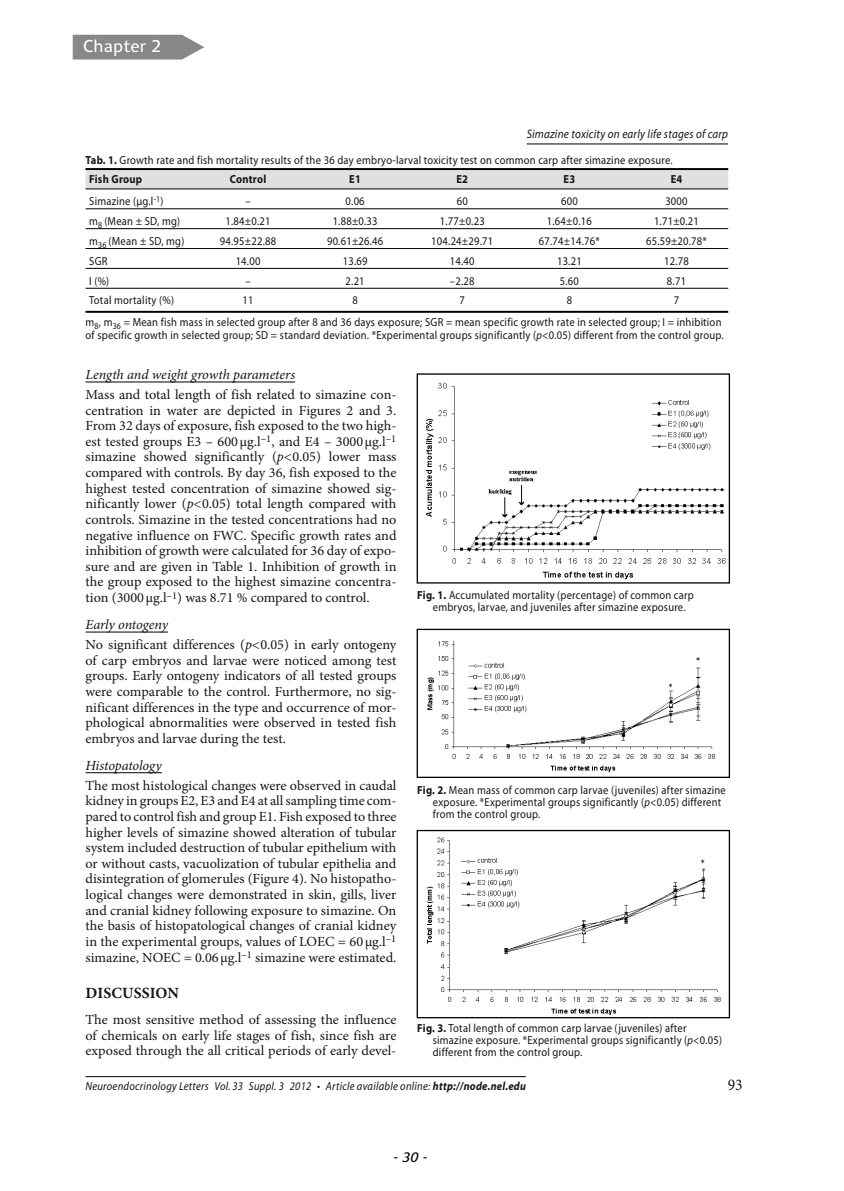
<style>
.page{position:relative;width:844px;height:1191px;background:#fff}
.page>*{position:absolute;margin:0;border:0;box-sizing:border-box;transform-origin:0 0}
.t1{font:17.5px "Clara Sans";color:#fff}
.t2{font:16.45px "Minion Pro";color:#161616;scale:.95 1}
.t3{font:700 15.58px "Minion Pro";letter-spacing:.01em;color:#161616}
.t4{font:14px/15.6px "Minion Pro";color:#161616;text-align:justify}
.t5{font:italic 14px "Minion Pro";letter-spacing:-.01em;color:#161616}
.t6{font:italic 14px "Clara Sans";color:#000}
.t7{font:italic 12.42px "Myriad Pro";letter-spacing:.02em;color:#161616;scale:.9 1}
.t8{font:11.72px/12.4px "Myriad Pro";letter-spacing:.02em;color:#161616;scale:.9 1}
.t9{font:italic 11.72px "Myriad Pro";letter-spacing:.025em;color:#161616;scale:.9 1}
.t10{font:700 11.72px "Myriad Pro";letter-spacing:.02em;color:#161616;scale:.9 1}
.s1{font-weight:700}
.s2{font-style:italic}
</style>
<div class="page">
<svg style="left:73px;top:35px;width:131px;height:25px;background:#939393"></svg>
<hr style="left:85px;top:1076px;width:440px;height:1px;background:#000">
<hr style="left:526px;top:144px;width:202px;height:1px;background:#000">
<hr style="left:85px;top:382px;width:210px;height:1px;background:#000">
<hr style="left:85px;top:631px;width:83px;height:1px;background:#000">
<hr style="left:85px;top:772px;width:77px;height:1px;background:#000">
<div style="left:85px;top:170px;width:643px;height:18px;background:#e0e0e0"></div>
<hr style="left:85px;top:208px;width:643px;height:1px;background:#000">
<hr style="left:85px;top:228px;width:643px;height:1px;background:#000">
<hr style="left:85px;top:248px;width:643px;height:1px;background:#000">
<hr style="left:85px;top:268px;width:643px;height:1px;background:#000">
<hr style="left:85px;top:168px;width:643px;height:2px;background:#000">
<hr style="left:85px;top:188px;width:643px;height:1px;background:#000">
<hr style="left:85px;top:288px;width:643px;height:1px;background:#000">
<hr style="left:85px;top:311px;width:643px;height:2px;background:#000">
<img style="left:426px;top:382px;width:300px;height:198px">
<img style="left:427px;top:640px;width:289px;height:133px">
<div style="left:416px;top:629px;width:313px;height:149px;border:1px solid #000"></div>
<img style="left:426px;top:837px;width:295px;height:178px">
<div style="left:416px;top:830px;width:313px;height:188px;border:1px solid #000"></div>
<p class="t1" style="left:83px;top:40px;width:80px">Chapter 2</p>
<p class="t7" style="left:526px;top:129px;width:225px">Simazine toxicity on early life stages of carp</p>
<p class="t8" style="left:89px;top:152px;width:649px;line-height:19.1px;text-indent:-4px"><span class="s1">Tab. 1.</span> Growth rate and fish mortality results of the 36 day embryo-larval toxicity test on common carp after simazine exposure.<br><span class="s1">Fish Group</span></p>
<p class="t10" style="left:230px;top:175px;width:42px">Control</p>
<p class="t10" style="left:349px;top:175px;width:15px">E1</p>
<p class="t10" style="left:456px;top:175px;width:15px">E2</p>
<p class="t10" style="left:563px;top:175px;width:15px">E3</p>
<p class="t10" style="left:670px;top:175px;width:15px">E4</p>
<p class="t8" style="left:89px;top:196px;width:84px">Simazine (μg.l<sup>-1</sup>)</p>
<p class="t8" style="left:245px;top:196px;width:7px">–</p>
<p class="t8" style="left:345px;top:196px;width:23px">0.06</p>
<p class="t8" style="left:456px;top:196px;width:14px">60</p>
<p class="t8" style="left:561px;top:196px;width:20px">600</p>
<p class="t8" style="left:665px;top:196px;width:26px">3000</p>
<p class="t8" style="left:89px;top:216px;width:102px">m<sub>8</sub> (Mean ± SD, mg)</p>
<p class="t8" style="left:225px;top:216px;width:51px">1.84±0.21</p>
<p class="t8" style="left:332px;top:216px;width:51px">1.88±0.33</p>
<p class="t8" style="left:439px;top:216px;width:51px">1.77±0.23</p>
<p class="t8" style="left:546px;top:216px;width:51px">1.64±0.16</p>
<p class="t8" style="left:653px;top:216px;width:51px">1.71±0.21</p>
<p class="t8" style="left:89px;top:236px;width:107px">m<sub>36</sub> (Mean ± SD, mg)</p>
<p class="t8" style="left:220px;top:236px;width:64px">94.95±22.88</p>
<p class="t8" style="left:327px;top:236px;width:64px">90.61±26.46</p>
<p class="t8" style="left:431px;top:236px;width:70px">104.24±29.71</p>
<p class="t8" style="left:539px;top:236px;width:69px">67.74±14.76*</p>
<p class="t8" style="left:646px;top:236px;width:69px">65.59±20.78*</p>
<p class="t8" style="left:89px;top:255px;width:22px">SGR</p>
<p class="t8" style="left:235px;top:255px;width:29px">14.00</p>
<p class="t8" style="left:343px;top:255px;width:29px">13.69</p>
<p class="t8" style="left:450px;top:255px;width:29px">14.40</p>
<p class="t8" style="left:557px;top:255px;width:29px">13.21</p>
<p class="t8" style="left:664px;top:255px;width:29px">12.78</p>
<p class="t8" style="left:89px;top:275px;width:24px">I (%)</p>
<p class="t8" style="left:245px;top:275px;width:7px">–</p>
<p class="t8" style="left:345px;top:275px;width:23px">2.21</p>
<p class="t8" style="left:450px;top:275px;width:29px">–2.28</p>
<p class="t8" style="left:559px;top:275px;width:23px">5.60</p>
<p class="t8" style="left:666px;top:275px;width:23px">8.71</p>
<p class="t8" style="left:89px;top:295px;width:96px">Total mortality (%)</p>
<p class="t8" style="left:242px;top:295px;width:14px">11</p>
<p class="t8" style="left:352px;top:295px;width:8px">8</p>
<p class="t8" style="left:459px;top:295px;width:8px">7</p>
<p class="t8" style="left:566px;top:295px;width:8px">8</p>
<p class="t8" style="left:85px;top:291px;width:708px;line-height:21.3px;text-indent:588px">7<br>m<sub>8</sub>, m<sub>36</sub> = Mean fish mass in selected group after 8 and 36 days exposure; SGR = mean specific growth rate in selected group; I = inhibition</p>
<p class="t8" style="left:85px;top:330px;width:710px">of specific growth in selected group; SD = standard deviation. *Experimental groups significantly (<span class="s2">p&lt;</span>0.05) different from the control group.</p>
<p class="t5" style="left:85px;top:369px;width:211px">Length and weight growth parameters</p>
<p class="t4" style="left:85px;top:388px;width:312px">Mass and total length of fish related to simazine con&shy;centration in water are depicted in Figures 2 and 3.<br>From 32 days of exposu r e, fish exposed to the two high&shy;est tested groups E3 – 600 μg.l<sup>–1</sup>, and E4 – 3000 μg.l<sup>–1 </sup>simazine showed significantly (<span class="s2">p&lt;</span>0.05) lower mass compared with controls. By day 36, fish exposed to the highest tested concentration of simazine showed sig&shy;nificantly lower (<span class="s2">p&lt;</span>0.05) total length compared with controls. Simazine in the tested concentrations had no negative influence on FWC. Specific growth rates and inhibition of growth were calculated for 36 day of expo&shy;sure and are given in Table 1. Inhibition of growth in the group exposed to the highest simazine concentra&shy;tion (3000 μg.l<sup>–1</sup>) was 8.71 % compared to control.</p>
<p class="t4" style="left:85px;top:616px;width:312px;line-height:19.6px"><span class="s2">Early ontogeny<br></span>No significant differences (<span class="s2">p&lt;</span>0.05) in early ontogeny</p>
<p class="t4" style="left:85px;top:653px;width:312px">of carp embryos and larvae were noticed among test groups. Early ontogeny indicators of all tested groups were comparable to the control. Furthermore, no sig&shy;nificant differences in the type and occurrence of mor&shy;phological abnormalities were observed in tested fish embryos and larvae during the test.</p>
<p class="t5" style="left:85px;top:760px;width:78px">Histopatology</p>
<p class="t4" style="left:85px;top:778px;width:312px">The most histological changes were observed in caudal kidney in groups E2, E3 and E4 at all sampling time com&shy;pared to control fish and group E1. Fish exposed to three higher levels of simazine showed alteration of tubular system included destruction of tubular epithelium with or without casts, vacuolization of tubular epithelia and disintegration of glomerules (Figure 4). No histopatho&shy;logical changes were demonstrated in skin, gills, liver and cranial kidney following exposure to simazine. On the basis of histopatological changes of cranial kidney in the experimental groups, values of LOEC = 60 μg.l<sup>–1 </sup>simazine, NOEC = 0.06 μg.l<sup>–1</sup> simazine were estimated.</p>
<p class="t3" style="left:86px;top:987px;width:95px">DISCUSSION</p>
<p class="t4" style="left:85px;top:1013px;width:312px">The most sensitive method of assessing the influence of chemicals on early life stages of fish, since fish are exposed through the all critical periods of early devel-</p>
<p class="t8" style="left:432px;top:590px;width:291px;text-indent:-15px"><span class="s1">Fig. 1.</span> Accumulated mortality (percentage) of common carp embryos, larvae, and juveniles after simazine exposure.</p>
<p class="t8" style="left:432px;top:784px;width:327px;text-indent:-16px"><span class="s1">Fig. 2.</span> Mean mass of common carp larvae (juveniles) after simazine exposure. *Experimental groups significantly (<span class="s2">p&lt;</span>0.05) different from the control group.</p>
<p class="t8" style="left:432px;top:1022px;width:323px;text-indent:-16px"><span class="s1">Fig. 3.</span> Total length of common carp larvae (juveniles) after simazine exposure. *Experimental groups significantly (<span class="s2">p&lt;</span>0.05) different from the control group.</p>
<p class="t9" style="left:85px;top:1081px;width:491px">Neuroendocrinology Letters Vol. 33 Suppl. 3 2012 • Article available online: <span class="s1">http://node.nel.edu</span></p>
<p class="t2" style="left:727px;top:1077px;width:17px">93</p>
<p class="t6" style="left:393px;top:1151px;width:35px">- 30 -</p>
</div>
